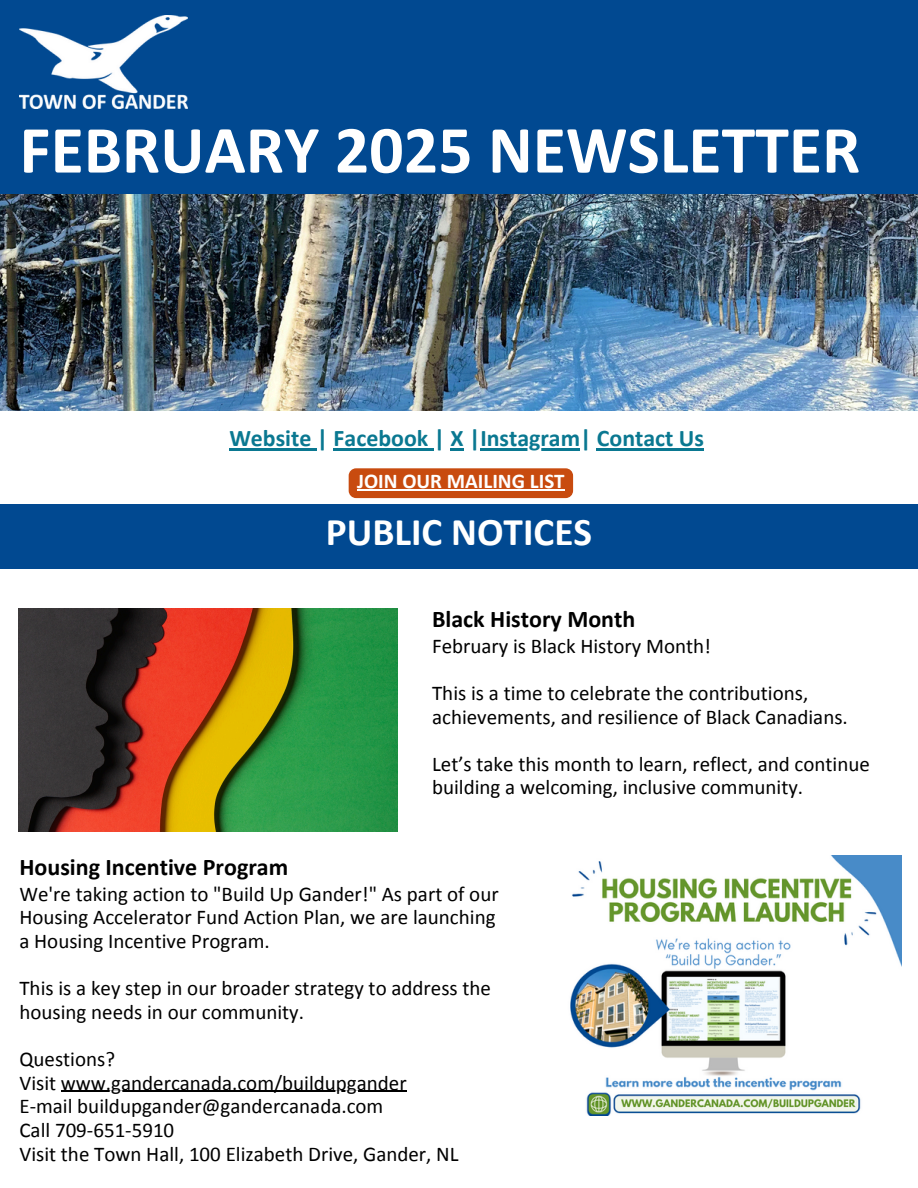
<style>
.page{position:relative;width:918px;height:1188px;background:#fff}
.page>*{position:absolute;margin:0;border:0;box-sizing:border-box;transform-origin:0 0}
.t1{font:700 67.95px "Calibri";color:#fff}
.t2{font:700 39.3px "Calibri";color:#fff}
.t3{font:700 31.8px "Calibri";color:#fff}
.t4{font:700 24px "Calibri";color:#000}
.t5{font:700 23.85px "Calibri";color:#0a7891}
.t6{font:21px/23.7px "Calibri";color:#000}
.t7{font:700 21px "Calibri";color:#fff}
</style>
<div class="page">
<div style="left:0;top:0;width:918px;height:214px;background:#014991"></div>
<div style="left:0;top:504px;width:918px;height:65px;background:#014991"></div>
<img style="left:0;top:194px;width:918px;height:216px">
<img style="left:18px;top:608px;width:379px;height:224px">
<img style="left:570px;top:856px;width:331px;height:260px">
<img style="left:19px;top:15px;width:168px;height:93px">
<div style="left:867px;top:1104px;width:51px;height:24px;background:#fff"></div>
<hr style="left:229px;top:448px;width:88px;height:3px;background:#0a7891">
<hr style="left:334px;top:448px;width:100px;height:3px;background:#0a7891">
<hr style="left:450px;top:448px;width:14px;height:3px;background:#0a7891">
<hr style="left:480px;top:448px;width:100px;height:3px;background:#0a7891">
<hr style="left:597px;top:448px;width:107px;height:3px;background:#0a7891">
<div style="left:349px;top:468px;width:224px;height:30px;background:#c84b0f;border-radius:7px"></div>
<hr style="left:357px;top:489px;width:208px;height:2px;background:#fff">
<hr style="left:61px;top:1091px;width:346px;height:1px;background:#000">
<div style="left:812px;top:1115px;width:106px;height:25px;background:#fff"></div>
<h1 class="t1" style="left:19px;top:122px;width:842px">FEBRUARY 2025 NEWSLETTER</h1>
<p class="t5" style="left:229px;top:428px;width:476px">Website | Facebook | X |Instagram| Contact Us</p>
<h4 class="t7" style="left:357px;top:473px;width:209px">JOIN OUR MAILING LIST</h4>
<h5 class="t2" style="left:326px;top:516px;width:268px">PUBLIC NOTICES</h5>
<p class="t3" style="left:359px;top:534px;width:217px">PUBLIC NOTICES</p>
<h2 class="t4" style="left:432px;top:609px;width:205px">Black History Month</h2>
<h3 class="t6" style="left:432px;top:636px;width:280px">February is Black History Month!</h3>
<p class="t6" style="left:432px;top:683px;width:417px">This is a time to celebrate the contributions, achievements, and resilience of Black Canadians.</p>
<p class="t6" style="left:432px;top:754px;width:439px">Let’s take this month to learn, reflect, and continue building a welcoming, inclusive community.</p>
<p class="t4" style="left:19px;top:857px;width:270px">Housing Incentive Program</p>
<p class="t6" style="left:19px;top:884px;width:481px">We're taking action to "Build Up Gander!" As part of our<br>Housing Accelerator Fund Action Plan, we are launching a Housing Incentive Program.</p>
<p class="t6" style="left:19px;top:978px;width:473px">This is a key step in our broader strategy to address the housing needs in our community.</p>
<p class="t6" style="left:19px;top:1049px;width:97px">Questions?</p>
<p class="t6" style="left:19px;top:1073px;width:389px">Visit www.gandercanada.com/buildupgander</p>
<p class="t6" style="left:19px;top:1096px;width:365px">E-mail buildupgander@gandercanada.com</p>
<p class="t6" style="left:19px;top:1120px;width:156px">Call 709-651-5910</p>
<p class="t6" style="left:19px;top:1143px;width:441px">Visit the Town Hall, 100 Elizabeth Drive, Gander, NL</p>
</div>
